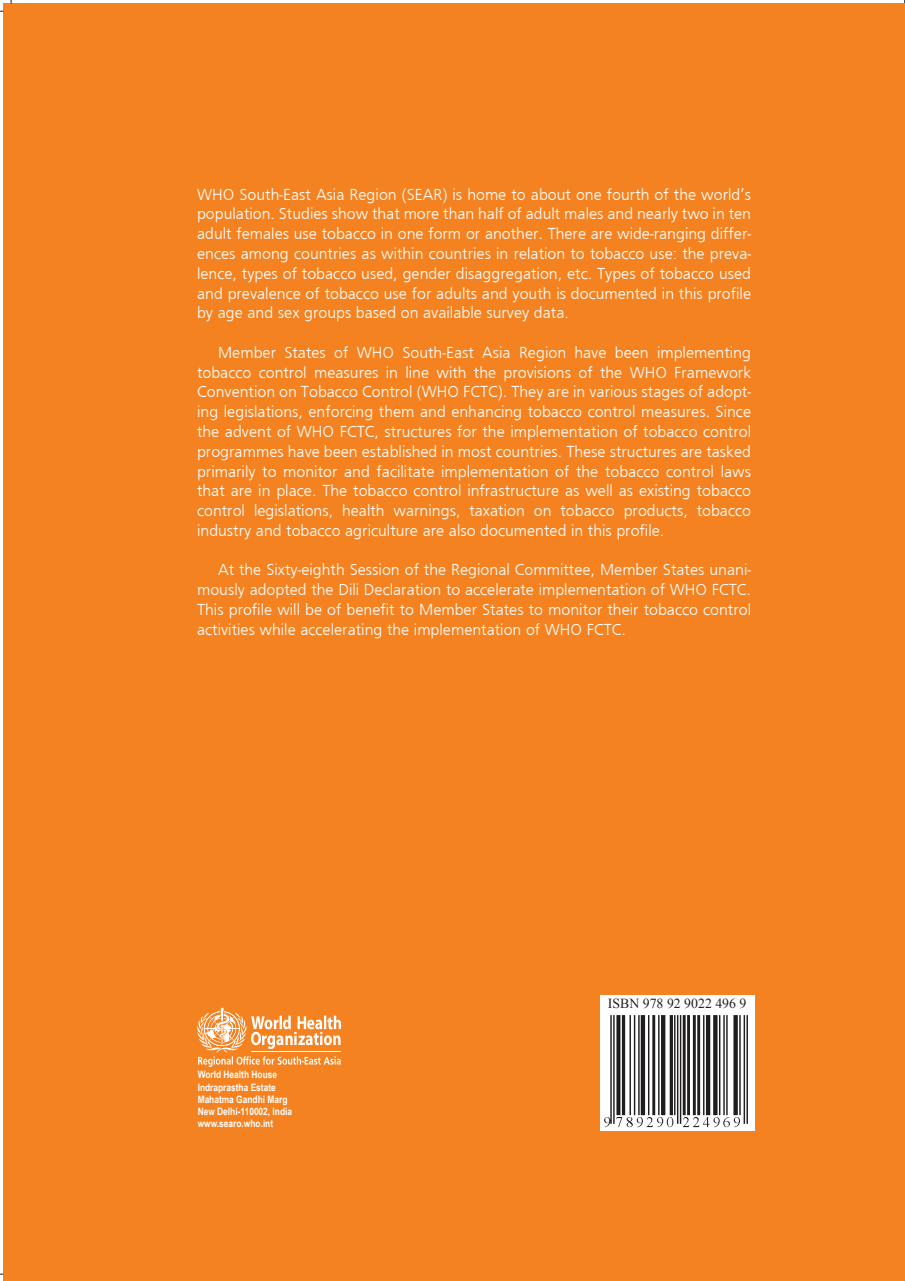
<style>
.page{position:relative;width:905px;height:1281px;background:#fff}
.page>*{position:absolute;margin:0;border:0;box-sizing:border-box;transform-origin:0 0}
.t1{font:300 16.5px/19.8px "Frugal Sans";color:#fff;text-align:justify}
.t2{font:13.8px "Times New Roman";color:#231f20}
.t3{font:700 10.2px/12.3px "Arial Narrow";color:#fff}
</style>
<div class="page">
<div style="left:3px;top:4px;width:901px;height:1277px;background:#f58220"></div>
<div style="left:600px;top:995px;width:154px;height:136px;background:#fff"></div>
<img style="left:604px;top:1014px;width:151px;height:116px">
<svg style="left:197px;top:1008px;width:144px;height:59px"></svg>
<hr style="left:251px;top:1051px;width:90px;height:1px;background:#fff">
<p class="t1" style="left:197px;top:184px;width:555px">WHO South-East Asia Region (SEAR) is home to about one fourth of the world’s population. Studies show that more than half of adult males and nearly two in ten adult females use tobacco in one form or another. There are wide-ranging differ&shy;ences among countries as within countries in relation to tobacco use: the preva&shy;lence, types of tobacco used, gender disaggregation, etc. Types of tobacco used and prevalence of tobacco use for adults and youth is documented in this profile by age and sex groups based on available survey data.</p>
<p class="t1" style="left:197px;top:342px;width:555px;text-indent:21px">Member States of WHO South-East Asia Region have been implementing tobacco control measures in line with the provisions of the WHO Framework Convention on Tobacco Control (WHO FCTC). They are in various stages of adopt&shy;ing legislations, enforcing them and enhancing tobacco control measures. Since the advent of WHO FCTC, structures for the implementation of tobacco control programmes have been established in most countries. These structures are tasked primarily to monitor and facilitate implementation of the tobacco control laws that are in place. The tobacco control infrastructure as well as existing tobacco control legislations, health warnings, taxation on tobacco products, tobacco industry and tobacco agriculture are also documented in this profile.</p>
<p class="t1" style="left:197px;top:560px;width:555px;text-indent:21px">At the Sixty-eighth Session of the Regional Committee, Member States unani&shy;mously adopted the Dili Declaration to accelerate implementation of WHO FCTC.<br>This profile will be of benefit to Member States to monitor their tobacco control activities while accelerating the implementation of WHO FCTC.</p>
<p class="t3" style="left:198px;top:1068px;width:96px">World Health House<br>Indraprastha Estate<br>Mahatma Gandhi Marg<br>New Delhi-110002, India www.searo.who.int</p>
<p class="t2" style="left:607px;top:994px;width:140px">ISBN 978 92 9022 496 9</p>
</div>
